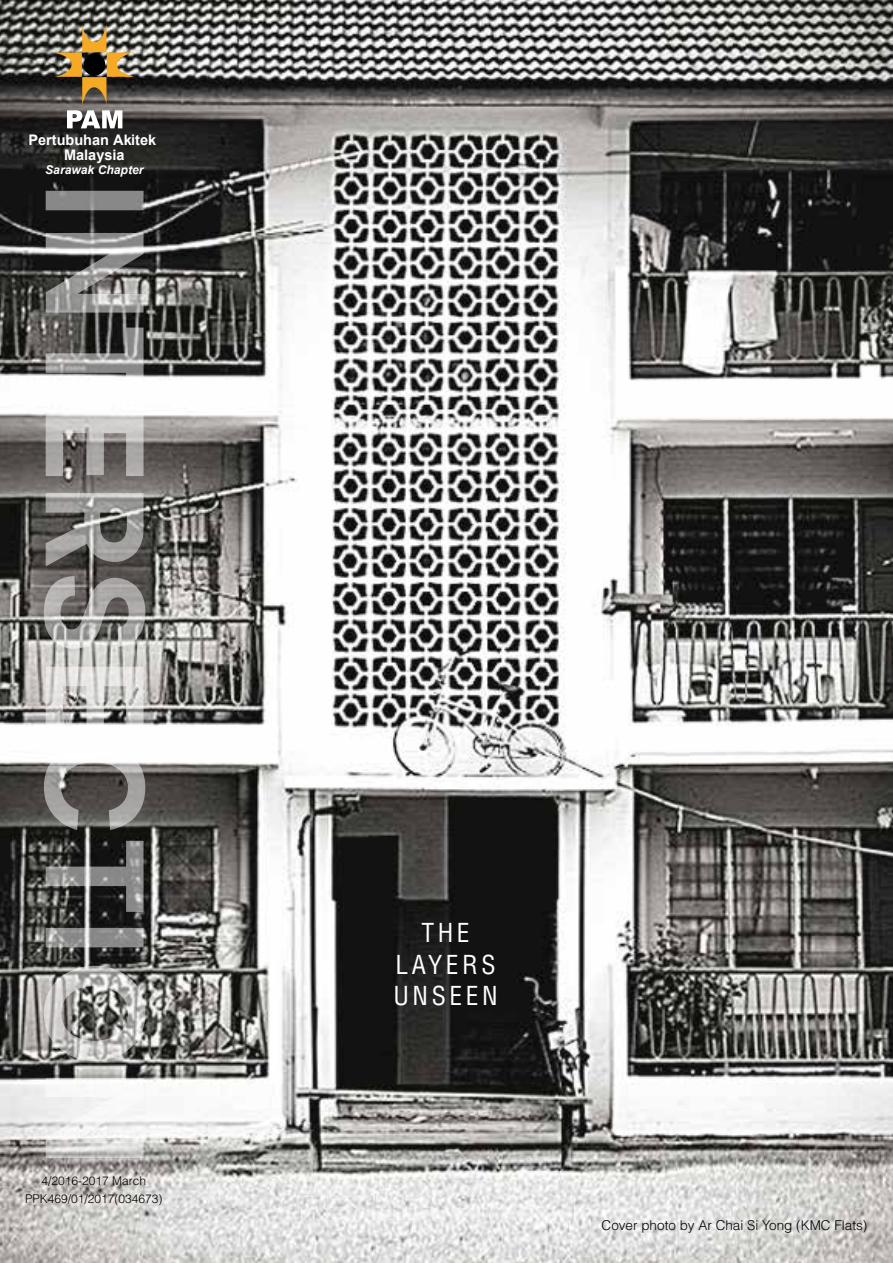
<style>
.page{position:relative;width:893px;height:1263px;background:#fff}
.page>*{position:absolute;margin:0;border:0;box-sizing:border-box;transform-origin:0 0}
.t1{font:condensed 25.5px/31.5px "Helvetica";letter-spacing:.14em;color:#fff;text-align:center}
.t2{font:700 14.55px/14.5px "Arial";color:#fff;text-align:center}
.t3{font:300 13.5px "Helvetica";color:#000}
.t4{font:italic 700 12.15px "Arial";color:#fff}
.t5{font:300 12px/17.7px "Helvetica";color:#000;text-align:center}
</style>
<div class="page">
<img style="left:0;top:0;width:893px;height:1263px">
<svg style="left:44px;top:191px;width:101px;height:967px;background:#949492"></svg>
<svg style="left:54px;top:24px;width:81px;height:104px;background:#807258"></svg>
<p class="t2" style="left:28px;top:133px;width:129px">Pertubuhan Akitek<br>Malaysia</p>
<p class="t4" style="left:45px;top:162px;width:100px">Sarawak Chapter</p>
<p class="t5" style="left:25px;top:1171px;width:139px">4/2016-2017 March<br>PPK469/01/2017(034673)</p>
<p class="t1" style="left:393px;top:917px;width:106px">THE<br>LAYERS<br>UNSEEN</p>
<p class="t3" style="left:602px;top:1216px;width:267px">Cover photo by Ar Chai Si Yong (KMC Flats)</p>
</div>
